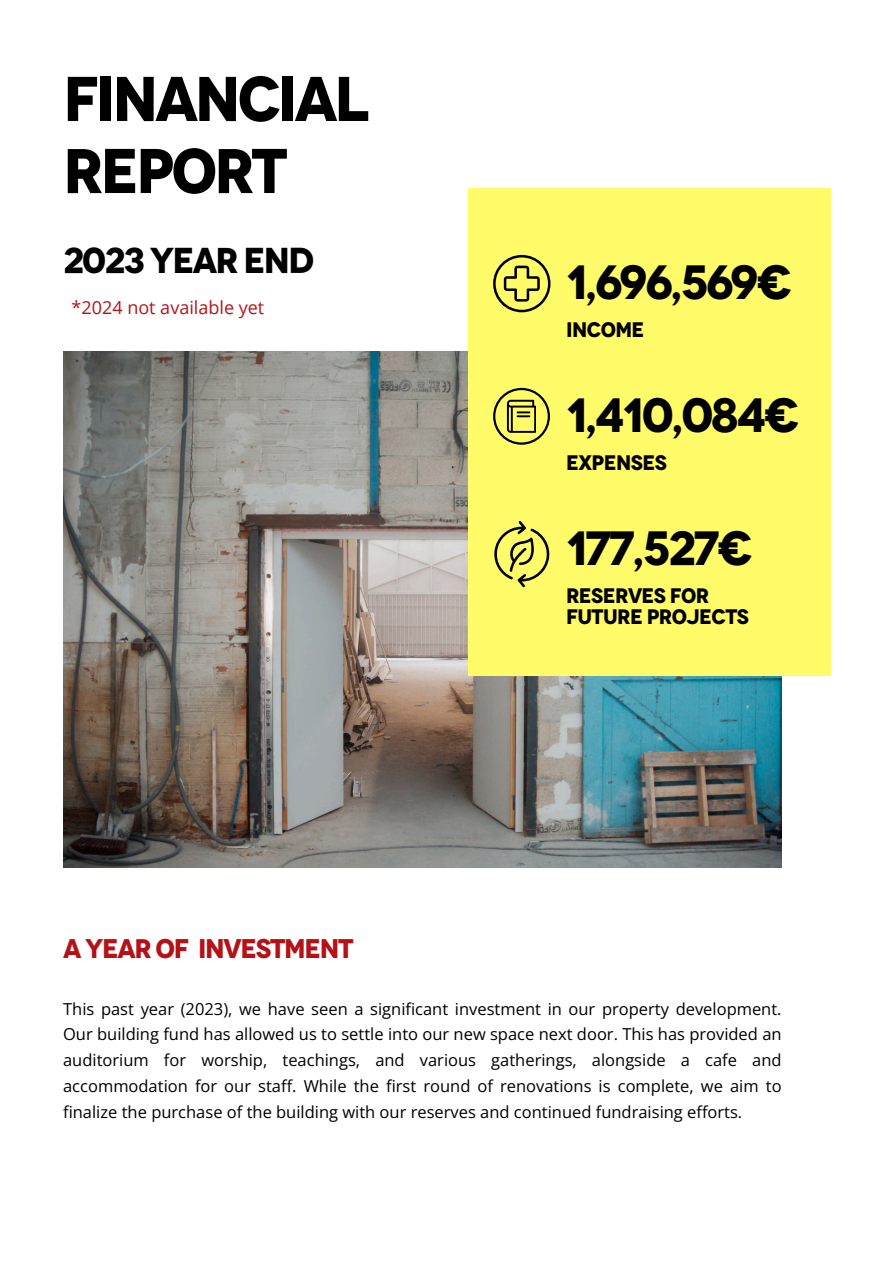
<style>
.page{position:relative;width:894px;height:1264px;background:#fff}
.page>*{position:absolute;margin:0;border:0;box-sizing:border-box;transform-origin:0 0}
.t1{font:700 63px/72px "Novecento";letter-spacing:-.05em;color:#000}
.t2{font:700 48px "Novecento";letter-spacing:-.05em;color:#000}
.t3{font:700 36px "Novecento";letter-spacing:-.05em;color:#000}
.t4{font:700 27px "Novecento";letter-spacing:-.05em;color:#b51218}
.t5{font:700 21px/20.2px "Novecento";letter-spacing:-.03em;color:#000}
.t6{font:18px "Open Sans";color:#b51218}
.t7{font:16.5px/25.8px "Open Sans";color:#000;text-align:justify}
</style>
<div class="page">
<img style="left:63px;top:352px;width:718px;height:515px">
<div style="left:468px;top:188px;width:362px;height:487px;background:#fffb69"></div>
<svg style="left:493px;top:255px;width:57px;height:57px"></svg>
<svg style="left:494px;top:521px;width:56px;height:66px"></svg>
<svg style="left:493px;top:388px;width:57px;height:57px"></svg>
<h1 class="t1" style="left:63px;top:63px;width:308px">FINANCIAL<br>REPORT</h1>
<h5 class="t3" style="left:63px;top:239px;width:253px">2023 YEAR END</h5>
<h3 class="t6" style="left:72px;top:295px;width:194px">*2024 not available yet</h3>
<h2 class="t4" style="left:63px;top:932px;width:292px">A YEAR OF INVESTMENT</h2>
<p class="t2" style="left:566px;top:254px;width:227px">1,696,569€</p>
<p class="t5" style="left:566px;top:320px;width:80px">INCOME</p>
<h2 class="t2" style="left:566px;top:387px;width:235px">1,410,084€</h2>
<h2 class="t5" style="left:566px;top:453px;width:102px">EXPENSES</h2>
<h5 class="t2" style="left:566px;top:519px;width:188px">177,527€</h5>
<h5 class="t5" style="left:566px;top:586px;width:184px">RESERVES FOR<br>FUTURE PROJECTS</h5>
<p class="t7" style="left:63px;top:995px;width:719px">This past year (2023), we have seen a significant investment in our property development.<br>Our building fund has allowed us to settle into our new space next door. This has provided an auditorium for worship, teachings, and various gatherings, alongside a cafe and accommodation for our staff. While the first round of renovations is complete, we aim to finalize the purchase of the building with our reserves and continued fundraising efforts.</p>
</div>
